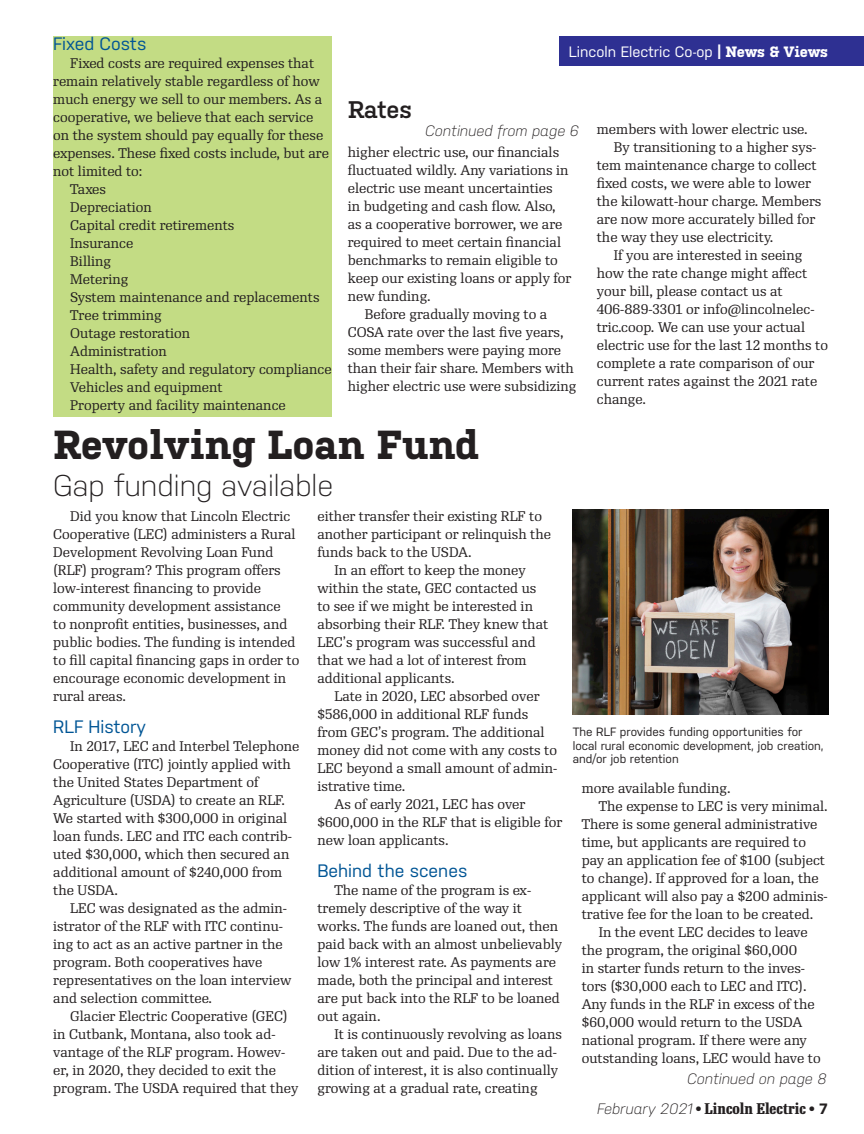
<style>
.page{position:relative;width:864px;height:1134px;background:#fff}
.page>*{position:absolute;margin:0;border:0;box-sizing:border-box;transform-origin:0 0}
.Headline{font:700 40.5px "Kulturista";color:#231f20}
.Sub-Headline{font:300 30px "Nudista";color:#231f20}
.Headline_Snippet{font:600 24px "Kulturista";letter-spacing:-.02em;color:#231f20}
.Highlight_Section_He{font:18px "Nudista";color:#005595}
.Continued{font:italic 300 15px "Nudista";color:#231f20}
.t1{font:15px "Nudista";color:#fff}
.t2{font:700 15px "Re Public Cond";color:#231f20}
.Article_Body{font:13.5px/18px "Re Public";color:#231f20}
.Photo_Cutline{font:12px/13.5px "Nudista";color:#231f20}
.s1{font-family:"Kulturista";font-weight:700}
.s2{font-family:"Nudista";font-weight:300;font-style:italic}
.s3{font-family:"Nudista"}
</style>
<div class="page">
<div style="left:53px;top:36px;width:279px;height:381px;background:#c3dc84"></div>
<img style="left:573px;top:510px;width:255px;height:204px">
<div style="left:559px;top:36px;width:305px;height:30px;background:#2e3092"></div>
<p class="Highlight_Section_He" style="left:53px;top:33px;width:95px">Fixed Costs</p>
<p class="Article_Body" style="left:53px;top:54px;width:277px;text-indent:17px">Fixed costs are required expenses that remain relatively stable regardless of how much energy we sell to our members. As a cooperative, we believe that each service on the system should pay equally for these expenses. These fixed costs include, but are not limited to:</p>
<p class="Article_Body" style="left:70px;top:180px;width:37px">Taxes</p>
<p class="Article_Body" style="left:70px;top:198px;width:83px">Depreciation</p>
<p class="Article_Body" style="left:70px;top:216px;width:166px">Capital credit retirements</p>
<p class="Article_Body" style="left:70px;top:234px;width:65px">Insurance</p>
<p class="Article_Body" style="left:70px;top:252px;width:42px">Billing</p>
<p class="Article_Body" style="left:70px;top:270px;width:60px">Metering</p>
<p class="Article_Body" style="left:70px;top:288px;width:251px">System maintenance and replacements</p>
<p class="Article_Body" style="left:70px;top:306px;width:93px">Tree trimming</p>
<p class="Article_Body" style="left:70px;top:324px;width:122px">Outage restoration</p>
<p class="Article_Body" style="left:70px;top:342px;width:98px">Administration</p>
<p class="Article_Body" style="left:70px;top:360px;width:263px">Health, safety and regulatory compliance</p>
<p class="Article_Body" style="left:70px;top:378px;width:154px">Vehicles and equipment</p>
<p class="Article_Body" style="left:70px;top:396px;width:217px">Property and facility maintenance</p>
<p class="Headline_Snippet" style="left:348px;top:96px;width:66px">Rates</p>
<p class="t1" style="left:569px;top:43px;width:261px">Lincoln Electric Co-op <span class="s1">| News &amp; Views</span></p>
<p class="Continued" style="left:425px;top:122px;width:155px">Continued from page 6</p>
<p class="Article_Body" style="left:348px;top:144px;width:225px">higher electric use, our financials fluctuated wildly. Any variations in electric use meant uncertainties<br>in budgeting and cash flow. Also, as a cooperative borrower, we are required to meet certain financial benchmarks to remain eligible to keep our existing loans or apply for new funding.</p>
<p class="Article_Body" style="left:348px;top:306px;width:230px;text-indent:17px">Before gradually moving to a COSA rate over the last five years, some members were paying more than their fair share. Members with higher electric use were subsidizing</p>
<p class="Article_Body" style="left:597px;top:120px;width:212px">members with lower electric use.</p>
<p class="Article_Body" style="left:597px;top:138px;width:226px;text-indent:17px">By transitioning to a higher sys&shy;tem maintenance charge to collect fixed costs, we were able to lower the kilowatt-hour charge. Members are now more accurately billed for the way they use electricity.</p>
<p class="Article_Body" style="left:597px;top:246px;width:233px;text-indent:17px">If you are interested in seeing how the rate change might affect your bill, please contact us at<br>406-889-3301 or info@lincolnelec&shy;tric.coop. We can use your actual electric use for the last 12 months to complete a rate comparison of our current rates against the 2021 rate change.</p>
<p class="Headline" style="left:53px;top:421px;width:427px">Revolving Loan Fund</p>
<p class="Sub-Headline" style="left:53px;top:468px;width:282px">Gap funding available</p>
<p class="Article_Body" style="left:53px;top:508px;width:248px;text-indent:17px">Did you know that Lincoln Electric Cooperative (LEC) administers a Rural Development Revolving Loan Fund (RLF) program? This program offers low-interest financing to provide community development assistance<br>to nonprofit entities, businesses, and public bodies. The funding is intended to fill capital financing gaps in order to encourage economic development in rural areas.</p>
<p class="Highlight_Section_He" style="left:53px;top:716px;width:94px">RLF History</p>
<p class="Article_Body" style="left:53px;top:737px;width:248px;text-indent:17px">In 2017, LEC and Interbel Telephone Cooperative (ITC) jointly applied with the United States Department of Agriculture (USDA) to create an RLF.<br>We started with $300,000 in original loan funds. LEC and ITC each contrib&shy;uted $30,000, which then secured an additional amount of $240,000 from the USDA.</p>
<p class="Article_Body" style="left:53px;top:899px;width:240px;text-indent:17px">LEC was designated as the admin&shy;istrator of the RLF with ITC continu&shy;ing to act as an active partner in the program. Both cooperatives have representatives on the loan interview and selection committee.</p>
<p class="Article_Body" style="left:53px;top:1007px;width:247px;text-indent:17px">Glacier Electric Cooperative (GEC) in Cutbank, Montana, also took ad&shy;vantage of the RLF program. Howev&shy;er, in 2020, they decided to exit the program. The USDA required that they</p>
<p class="Article_Body" style="left:318px;top:508px;width:235px">either transfer their existing RLF to another participant or relinquish the funds back to the USDA.</p>
<p class="Article_Body" style="left:318px;top:562px;width:232px;text-indent:17px">In an effort to keep the money within the state, GEC contacted us to see if we might be interested in absorbing their RLF. They knew that<br>LEC’s program was successful and that we had a lot of interest from additional applicants.</p>
<p class="Article_Body" style="left:318px;top:688px;width:241px;text-indent:17px">Late in 2020, LEC absorbed over $586,000 in additional RLF funds from GEC’s program. The additional money did not come with any costs to<br>LEC beyond a small amount of admin&shy;istrative time.</p>
<p class="Article_Body" style="left:318px;top:796px;width:246px;text-indent:17px">As of early 2021, LEC has over $600,000 in the RLF that is eligible for new loan applicants.</p>
<p class="Highlight_Section_He" style="left:318px;top:860px;width:151px">Behind the scenes</p>
<p class="Article_Body" style="left:318px;top:881px;width:246px;text-indent:17px">The name of the program is ex&shy;tremely descriptive of the way it works. The funds are loaned out, then paid back with an almost unbelievably low 1% interest rate. As payments are made, both the principal and interest are put back into the RLF to be loaned out again.</p>
<p class="Article_Body" style="left:318px;top:1025px;width:246px;text-indent:17px">It is continuously revolving as loans are taken out and paid. Due to the ad&shy;dition of interest, it is also continually growing at a gradual rate, creating</p>
<p class="Photo_Cutline" style="left:573px;top:725px;width:252px">The RLF provides funding opportunities for local rural economic development, job creation, and/or job retention</p>
<p class="Article_Body" style="left:582px;top:780px;width:151px">more available funding.</p>
<p class="Article_Body" style="left:582px;top:798px;width:248px;text-indent:17px">The expense to LEC is very minimal.<br>There is some general administrative time, but applicants are required to pay an application fee of $100 (subject to change). If approved for a loan, the applicant will also pay a $200 adminis&shy;trative fee for the loan to be created.</p>
<p class="Article_Body" style="left:582px;top:924px;width:240px;text-indent:17px">In the event LEC decides to leave the program, the original $60,000<br>in starter funds return to the inves&shy;tors ($30,000 each to LEC and ITC).<br>Any funds in the RLF in excess of the $60,000 would return to the USDA national program. If there were any outstanding loans, LEC would have to</p>
<p class="Continued" style="left:687px;top:1070px;width:141px">Continued on page 8</p>
<p class="t2" style="left:597px;top:1099px;width:232px"><span class="s2">February 2021</span> <span class="s3">•</span> Lincoln Electric <span class="s3">• 7</span></p>
</div>
